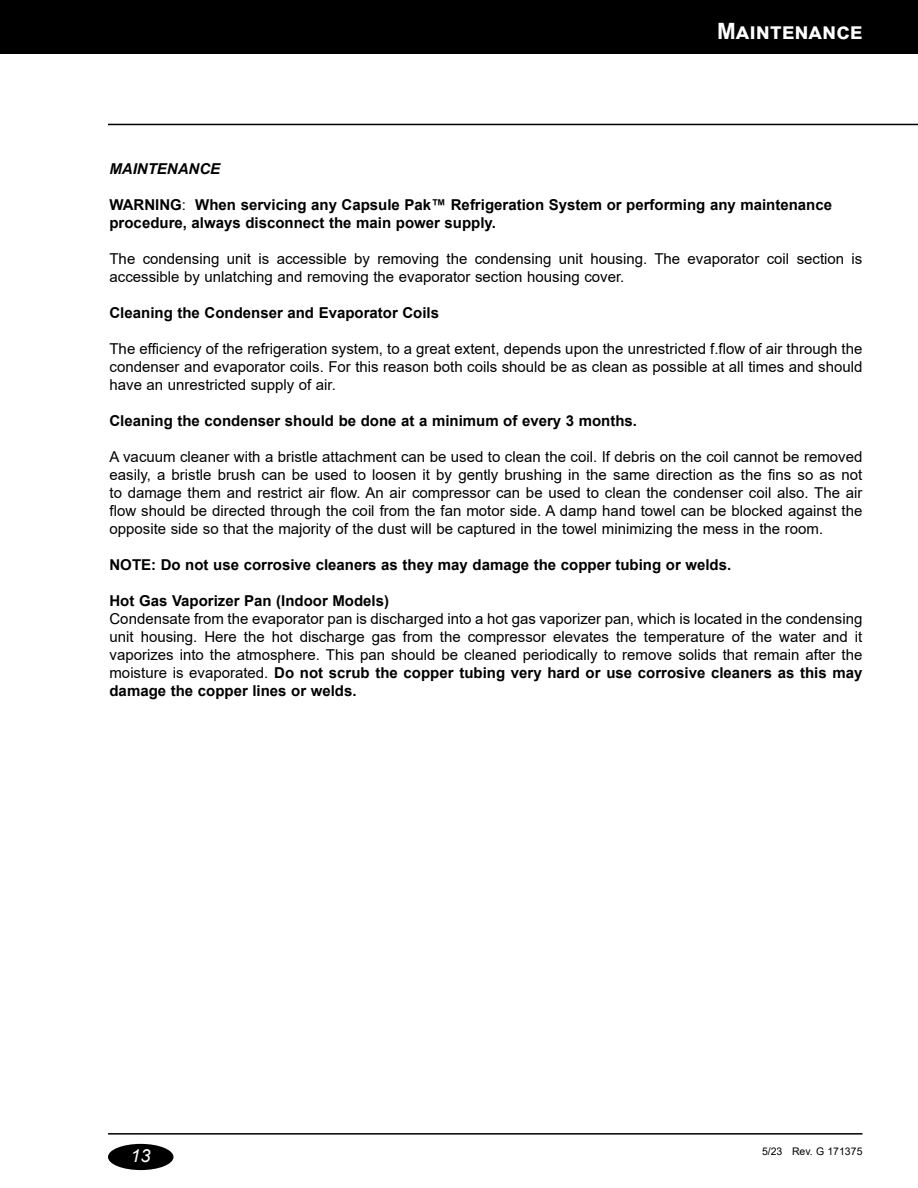
<style>
.page{position:relative;width:918px;height:1188px;background:#fff}
.page>*{position:absolute;margin:0;border:0;box-sizing:border-box;transform-origin:0 0}
.t1{font:700 22.5px "Arial";color:#fff}
.t2{font:italic 18px "Arial";color:#fff}
.t3{font:15px/18px "Arial";color:#000;text-align:justify}
.t4{font:700 15px/18px "Arial";color:#000}
.t5{font:italic 700 15px "Arial";color:#000}
.t6{font:10.5px "Arial";color:#000}
.s1{font-weight:400}
.s2{font-weight:700}
</style>
<div class="page">
<hr style="left:108px;top:1133px;width:754px;height:2px;background:#000">
<div style="left:0;top:0;width:918px;height:54px;background:#000"></div>
<div style="left:108px;top:1144px;width:65px;height:26px;background:#000;border-radius:50%"></div>
<hr style="left:108px;top:124px;width:810px;height:1px;background:#000">
<h1 class="t1" style="left:717px;top:15px;width:147px">Maintenance</h1>
<p class="t5" style="left:110px;top:159px;width:112px">MAINTENANCE</p>
<p class="t4" style="left:110px;top:196px;width:724px">WARNING<span class="s1">:</span> When servicing any Capsule Pak™ Refrigeration System or performing any maintenance procedure, always disconnect the main power supply.</p>
<p class="t3" style="left:110px;top:250px;width:754px">The condensing unit is accessible by removing the condensing unit housing. The evaporator coil section is accessible by unlatching and removing the evaporator section housing cover.</p>
<p class="t4" style="left:110px;top:304px;width:331px">Cleaning the Condenser and Evaporator Coils</p>
<p class="t3" style="left:110px;top:340px;width:754px">The efficiency of the refrigeration system, to a great extent, depends upon the unrestricted f.flow of air through the condenser and evaporator coils. For this reason both coils should be as clean as possible at all times and should have an unrestricted supply of air.</p>
<p class="t4" style="left:110px;top:412px;width:529px">Cleaning the condenser should be done at a minimum of every 3 months.</p>
<p class="t3" style="left:110px;top:448px;width:755px">A vacuum cleaner with a bristle attachment can be used to clean the coil. If debris on the coil cannot be removed easily, a bristle brush can be used to loosen it by gently brushing in the same direction as the fins so as not to damage them and restrict air flow. An air compressor can be used to clean the condenser coil also. The air flow should be directed through the coil from the fan motor side. A damp hand towel can be blocked against the opposite side so that the majority of the dust will be captured in the towel minimizing the mess in the room.</p>
<p class="t4" style="left:110px;top:556px;width:623px">NOTE: Do not use corrosive cleaners as they may damage the copper tubing or welds.</p>
<p class="t4" style="left:110px;top:592px;width:281px">Hot Gas Vaporizer Pan (Indoor Models)</p>
<p class="t3" style="left:110px;top:610px;width:754px">Condensate from the evaporator pan is discharged into a hot gas vaporizer pan, which is located in the condensing unit housing. Here the hot discharge gas from the compressor elevates the temperature of the water and it vaporizes into the atmosphere. This pan should be cleaned periodically to remove solids that remain after the moisture is evaporated. <span class="s2">Do not scrub the copper tubing very hard or use corrosive cleaners as this may damage the copper lines or welds.</span></p>
<p class="t2" style="left:131px;top:1144px;width:22px">13</p>
<p class="t6" style="left:762px;top:1144px;width:102px">5/23 Rev. G 171375</p>
</div>
